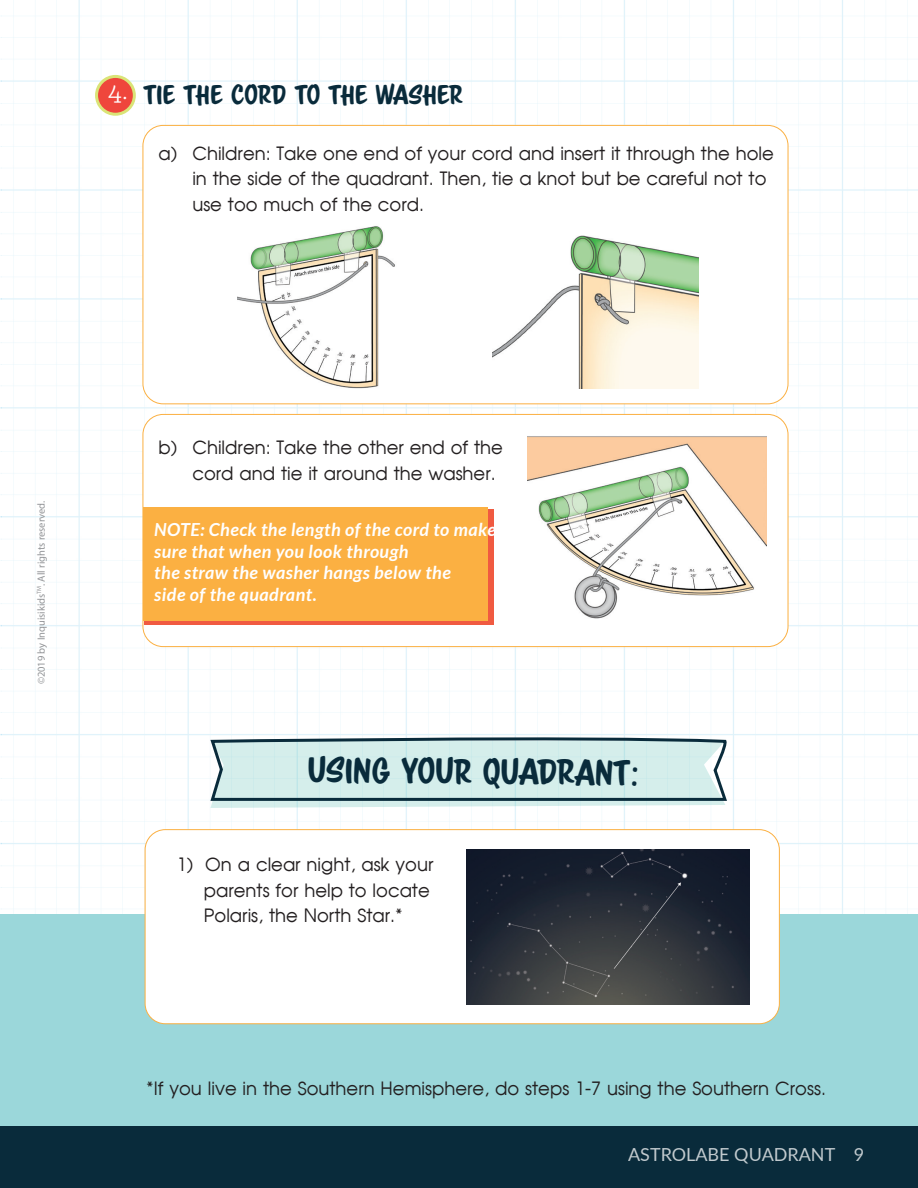
<style>
.page{position:relative;width:918px;height:1188px;background:#fff}
.page>*{position:absolute;margin:0;border:0;box-sizing:border-box;transform-origin:0 0}
.t1{font:31.5px "Scriptorama Markdown JF";color:#092b3b}
.t2{font:28.5px "Klinic Slab";color:#fff}
.t3{font:24px "Scriptorama Markdown JF";color:#092b3b}
.instructions_copy{font:18px/25.5px "Avian";color:#231f20}
.t4{font:italic 700 18px/21.6px "Lato";letter-spacing:.025em;color:#fff}
.t5{font:18px "Lato";color:#fff}
.t6{font:10.5px "Myriad Pro";color:#939598}
</style>
<div class="page">
<img style="left:0;top:0;width:918px;height:914px">
<div style="left:0;top:914px;width:918px;height:253px;background:#9bd7da"></div>
<div style="left:143px;top:125px;width:645px;height:279px;background:#fff;border-radius:20px"></div>
<div style="left:143px;top:414px;width:645px;height:233px;background:#fff;border-radius:20px"></div>
<div style="left:143px;top:414px;width:645px;height:233px;border:1px solid #fbb042;border-radius:20px"></div>
<div style="left:97px;top:76px;width:37px;height:38px;background:#ef463c;border-radius:50%"></div>
<div style="left:95px;top:75px;width:41px;height:41px;border:3px solid #dae477;border-radius:50%"></div>
<img style="left:238px;top:226px;width:157px;height:162px">
<img style="left:492px;top:235px;width:207px;height:153px">
<img style="left:527px;top:436px;width:239px;height:183px">
<div style="left:144px;top:510px;width:350px;height:115px;background:#f05a41"></div>
<div style="left:144px;top:507px;width:344px;height:114px;background:#fbb042"></div>
<div style="left:145px;top:830px;width:634px;height:194px;background:#fff;border-radius:20px"></div>
<div style="left:145px;top:829px;width:635px;height:195px;border:1px solid #fbb042;border-radius:20px"></div>
<svg style="left:208px;top:736px;width:521px;height:72px"></svg>
<img style="left:466px;top:850px;width:284px;height:154px">
<div style="left:0;top:1126px;width:918px;height:62px;background:#092b3b"></div>
<p class="t2" style="left:108px;top:73px;width:21px">4.</p>
<p class="t3" style="left:144px;top:79px;width:321px">TIE THE CORD TO THE WASHER</p>
<p class="instructions_copy" style="left:192px;top:142px;width:583px;text-indent:-34px">a) Children: Take one end of your cord and insert it through the hole in the side of the quadrant. Then, tie a knot but be careful not to use too much of the cord.</p>
<p class="t6" style="left:35px;top:684px;width:185px;rotate:-90deg">©2019 by Inquisikids<sup>TM</sup>. All rights reserved.</p>
<p class="instructions_copy" style="left:192px;top:436px;width:312px;text-indent:-34px">b) Children: Take the other end of the cord and tie it around the washer.</p>
<p class="t4" style="left:154px;top:519px;width:343px">NOTE: Check the length of the cord to make sure that when you look through<br>the straw the washer hangs below the<br>side of the quadrant.</p>
<p class="t1" style="left:308px;top:748px;width:333px;rotate:1deg">USING YOUR QUADRANT:</p>
<p class="instructions_copy" style="left:204px;top:853px;width:231px;text-indent:-27px">1) On a clear night, ask your parents for help to locate<br>Polaris, the North Star.*</p>
<p class="instructions_copy" style="left:146px;top:1076px;width:681px">*If you live in the Southern Hemisphere, do steps 1-7 using the Southern Cross.</p>
<p class="t5" style="left:628px;top:1141px;width:237px">ASTROLABE QUADRANT 9</p>
</div>
